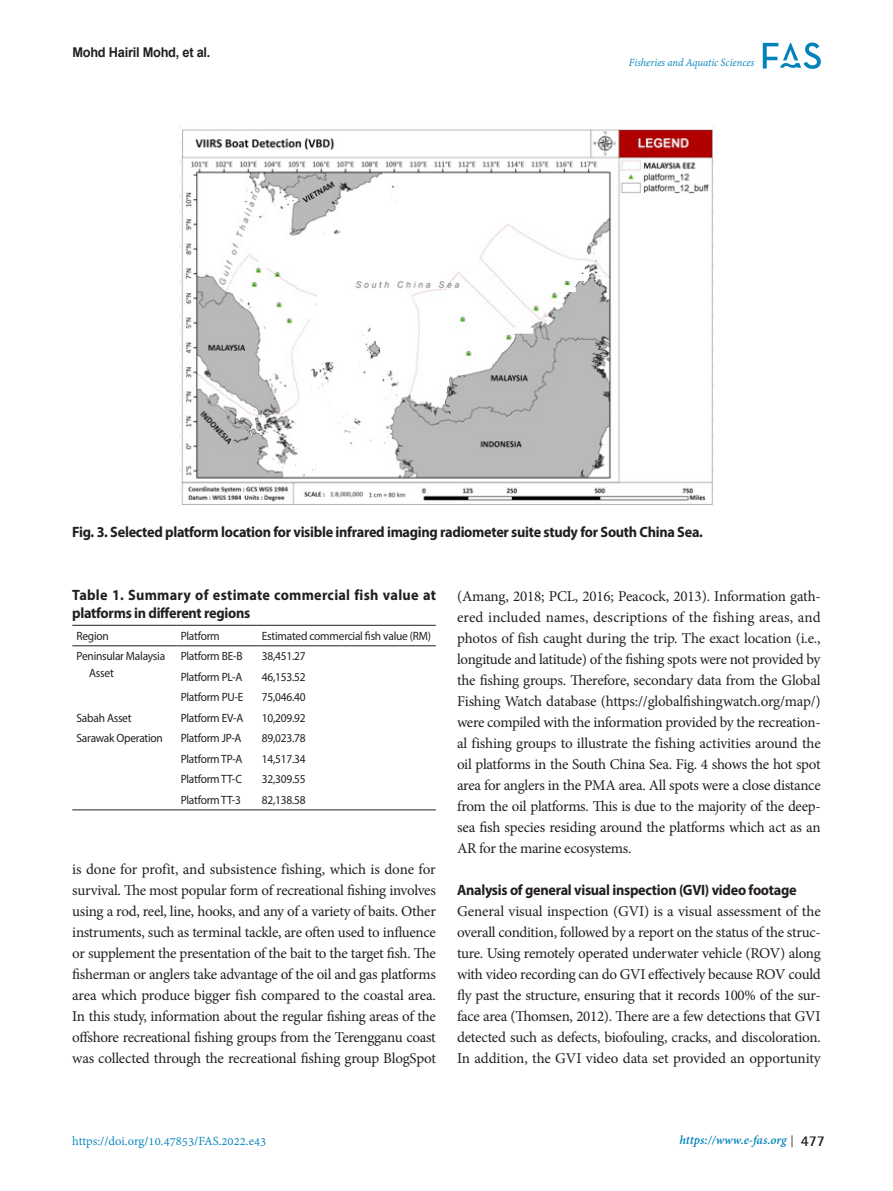
<style>
.page{position:relative;width:893px;height:1191px;background:#fff}
.page>*{position:absolute;margin:0;border:0;box-sizing:border-box;transform-origin:0 0}
.main_text_1st_no_ind{font:15px/21px "Minion Pro";letter-spacing:-.015em;color:#231f20;text-align:justify}
.table_title{font:700 15px "Myriad Pro";letter-spacing:-.02em;color:#231f20;scale:.95 1}
.table_title-2{font:700 15px/18px "Myriad Pro";letter-spacing:.015em;color:#231f20;scale:.95 1}
.heading_2nd{font:700 15px "Myriad Pro";letter-spacing:-.02em;color:#231f20;scale:.95 1}
.t1{font:13.5px "Adobe Devanagari";color:#0082bb}
.t2{font:italic 700 13.5px "Adobe Devanagari";color:#0082bb}
.t3{font:700 13.5px "Arial";letter-spacing:-.02em;color:#231f20;scale:.95 1}
.t4{font:12px/16.5px "Myriad Pro";letter-spacing:-.02em;color:#231f20;scale:.95 1}
.t5{font:italic 12px "Adobe Devanagari";letter-spacing:-.005em;color:#0082bb;scale:.95 1}
.s1{font-family:"Helvetica Neue LT Pro";font-weight:300;font-style:normal;font-stretch:condensed;font-size:16.05px;color:#231f20}
.s2{font-family:"Rotis Semi Sans Std";font-style:normal;font-size:15px;color:#231f20}
</style>
<div class="page">
<svg style="left:763px;top:43px;width:58px;height:26px"></svg>
<img style="left:181px;top:129px;width:532px;height:376px">
<hr style="left:72px;top:625px;width:104px;height:1px;background:#231f20">
<hr style="left:176px;top:625px;width:82px;height:1px;background:#231f20">
<hr style="left:258px;top:625px;width:178px;height:1px;background:#231f20">
<hr style="left:72px;top:809px;width:104px;height:1px;background:#231f20">
<hr style="left:176px;top:809px;width:82px;height:1px;background:#231f20">
<hr style="left:258px;top:809px;width:178px;height:1px;background:#231f20">
<hr style="left:72px;top:645px;width:104px;height:1px;background:#231f20">
<hr style="left:176px;top:645px;width:82px;height:1px;background:#231f20">
<hr style="left:258px;top:645px;width:178px;height:1px;background:#231f20">
<p class="t3" style="left:72px;top:42px;width:147px">Mohd Hairil Mohd, et al.</p>
<p class="t5" style="left:629px;top:56px;width:133px">Fisheries and Aquatic Sciences</p>
<p class="table_title" style="left:72px;top:521px;width:665px">Fig. 3. Selected platform location for visible infrared imaging radiometer suite study for South China Sea.</p>
<p class="table_title-2" style="left:72px;top:585px;width:384px">Table 1. Summary of estimate commercial fish value at platforms in different regions</p>
<p class="t4" style="left:77px;top:627px;width:36px">Region</p>
<p class="t4" style="left:181px;top:627px;width:43px">Platform</p>
<p class="t4" style="left:262px;top:627px;width:179px">Estimated commercial fish value (RM)</p>
<p class="t4" style="left:89px;top:647px;width:81px;text-indent:-13px">Peninsular Malaysia<br>Asset</p>
<p class="t4" style="left:181px;top:647px;width:67px">Platform BE-B</p>
<p class="t4" style="left:262px;top:647px;width:48px">38,451.27</p>
<p class="t4" style="left:181px;top:668px;width:66px">Platform PL-A</p>
<p class="t4" style="left:262px;top:668px;width:48px">46,153.52</p>
<p class="t4" style="left:181px;top:688px;width:68px">Platform PU-E</p>
<p class="t4" style="left:262px;top:688px;width:48px">75,046.40</p>
<p class="t4" style="left:77px;top:709px;width:59px">Sabah Asset</p>
<p class="t4" style="left:181px;top:709px;width:67px">Platform EV-A</p>
<p class="t4" style="left:262px;top:709px;width:48px">10,209.92</p>
<p class="t4" style="left:77px;top:729px;width:92px">Sarawak Operation</p>
<p class="t4" style="left:181px;top:729px;width:66px">Platform JP-A</p>
<p class="t4" style="left:262px;top:729px;width:48px">89,023.78</p>
<p class="t4" style="left:181px;top:750px;width:67px">Platform TP-A</p>
<p class="t4" style="left:262px;top:750px;width:48px">14,517.34</p>
<p class="t4" style="left:181px;top:770px;width:66px">Platform TT-C</p>
<p class="t4" style="left:262px;top:770px;width:48px">32,309.55</p>
<p class="t4" style="left:181px;top:791px;width:65px">Platform TT-3</p>
<p class="t4" style="left:262px;top:791px;width:48px">82,138.58</p>
<p class="main_text_1st_no_ind" style="left:72px;top:858px;width:365px">is done for profit, and subsistence fishing, which is done for survival. The most popular form of recreational fishing involves using a rod, reel, line, hooks, and any of a variety of baits. Other instruments, such as terminal tackle, are often used to influence or supplement the presentation of the bait to the target fish. The fisherman or anglers take advantage of the oil and gas platforms area which produce bigger fish compared to the coastal area.<br>In this study, information about the regular fishing areas of the offshore recreational fishing groups from the Terengganu coast was collected through the recreational fishing group BlogSpot</p>
<p class="main_text_1st_no_ind" style="left:457px;top:585px;width:365px">(Amang, 2018; PCL, 2016; Peacock, 2013). Information gath&shy;ered included names, descriptions of the fishing areas, and photos of fish caught during the trip. The exact location (i.e., longitude and latitude) of the fishing spots were not provided by the fishing groups. Therefore, secondary data from the Global Fishing Watch database (https://globalfishingwatch.org/map/) were compiled with the information provided by the recreation&shy;al fishing groups to illustrate the fishing activities around the oil platforms in the South China Sea. Fig. 4 shows the hot spot area for anglers in the PMA area. All spots were a close distance from the oil platforms. This is due to the majority of the deep&shy;sea fish species residing around the platforms which act as an AR for the marine ecosystems.</p>
<p class="heading_2nd" style="left:457px;top:880px;width:359px">Analysis of general visual inspection (GVI) video footage</p>
<p class="main_text_1st_no_ind" style="left:457px;top:900px;width:365px">General visual inspection (GVI) is a visual assessment of the overall condition, followed by a report on the status of the struc&shy;ture. Using remotely operated underwater vehicle (ROV) along with video recording can do GVI effectively because ROV could fly past the structure, ensuring that it records 100% of the sur&shy;face area (Thomsen, 2012). There are a few detections that GVI detected such as defects, biofouling, cracks, and discoloration.<br>In addition, the GVI video data set provided an opportunity</p>
<p class="t1" style="left:72px;top:1133px;width:196px">https://doi.org/10.47853/FAS.2022.e43</p>
<p class="t2" style="left:680px;top:1132px;width:147px">https://www.e-fas.org <span class="s1">|</span> <span class="s2">477</span></p>
</div>
